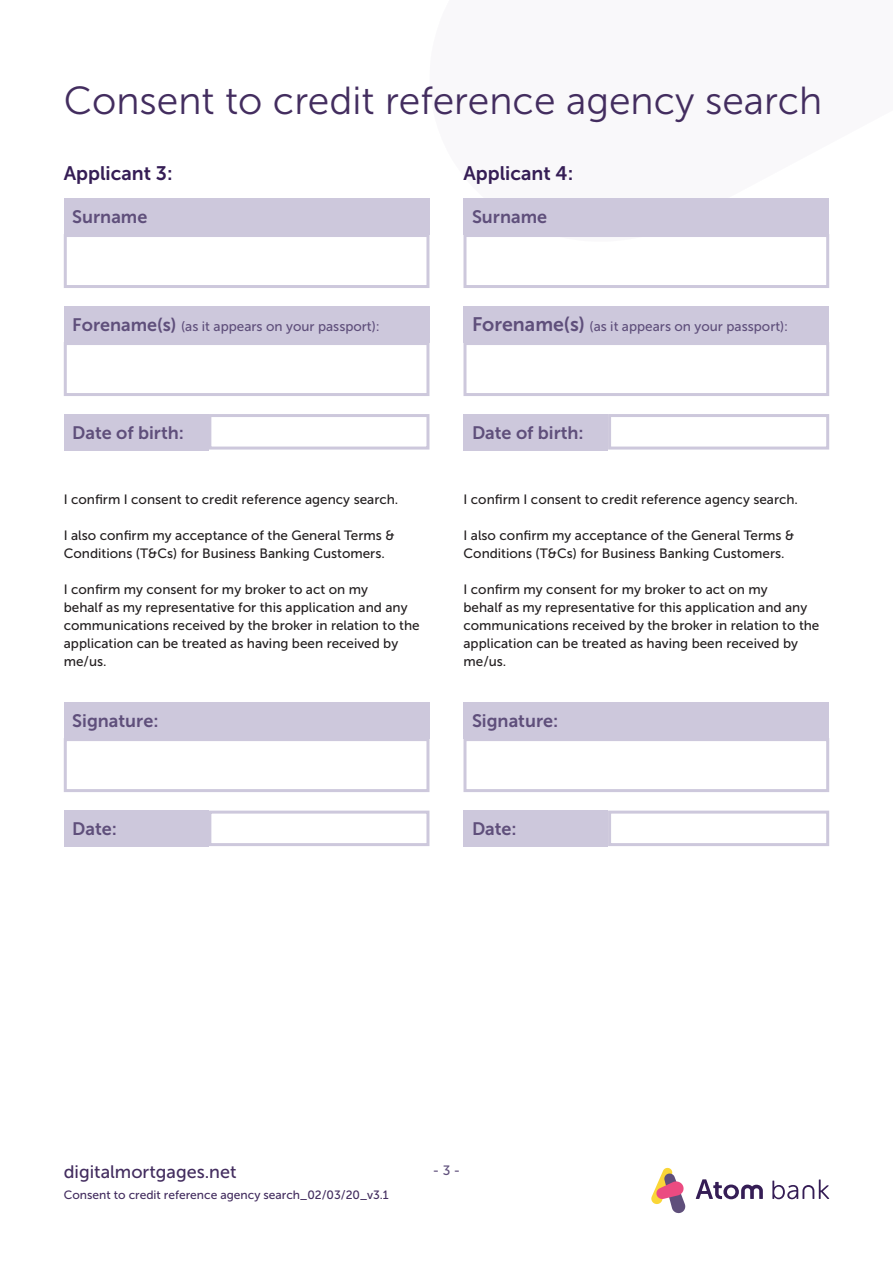
<style>
.page{position:relative;width:893px;height:1263px;background:#fff}
.page>*{position:absolute;margin:0;border:0;box-sizing:border-box;transform-origin:0 0}
.t1{font:39px "Museo Sans 300";color:#432d5f}
.t2{font:19.5px "Museo Sans 700";color:#351d55}
.t3{font:18px "Museo Sans 700";color:#5f4f7b}
.t4{font:18px "Museo Sans 500";color:#432d5f}
.t5{font:13.5px/18px "Museo Sans 500";color:#231f20}
.t6{font:13.5px "Museo Sans 500";color:#5f4f7b}
.t7{font:12px "Museo Sans 500";color:#432d5f}
.s1{font-family:"Museo Sans 700";font-size:18px}
.s2{font-family:"Museo Sans 700";font-size:19.5px}
</style>
<div class="page">
<svg style="left:772px;top:1179px;width:57px;height:20px"></svg>
<svg style="left:696px;top:1179px;width:67px;height:20px"></svg>
<svg style="left:651px;top:1168px;width:34px;height:45px"></svg>
<div style="left:64px;top:198px;width:365px;height:36px;background:#cdc8dc"></div>
<div style="left:463px;top:198px;width:366px;height:36px;background:#cdc8dc"></div>
<div style="left:64px;top:306px;width:365px;height:36px;background:#cdc8dc"></div>
<div style="left:463px;top:306px;width:366px;height:36px;background:#cdc8dc"></div>
<div style="left:64px;top:414px;width:144px;height:36px;background:#cdc8dc"></div>
<div style="left:463px;top:414px;width:145px;height:36px;background:#cdc8dc"></div>
<div style="left:64px;top:810px;width:144px;height:36px;background:#cdc8dc"></div>
<div style="left:463px;top:810px;width:145px;height:36px;background:#cdc8dc"></div>
<div style="left:64px;top:702px;width:365px;height:36px;background:#cdc8dc"></div>
<div style="left:463px;top:702px;width:366px;height:36px;background:#cdc8dc"></div>
<div style="left:64px;top:234px;width:365px;height:54px;border:3px solid #cdc8dc"></div>
<div style="left:64px;top:342px;width:365px;height:54px;border:3px solid #cdc8dc"></div>
<div style="left:64px;top:738px;width:365px;height:54px;border:3px solid #cdc8dc"></div>
<div style="left:463px;top:738px;width:366px;height:54px;border:3px solid #cdc8dc"></div>
<div style="left:208px;top:414px;width:221px;height:36px;border:3px solid #cdc8dc"></div>
<div style="left:208px;top:810px;width:221px;height:36px;border:3px solid #cdc8dc"></div>
<div style="left:608px;top:810px;width:221px;height:36px;border:3px solid #cdc8dc"></div>
<div style="left:608px;top:414px;width:221px;height:36px;border:3px solid #cdc8dc"></div>
<div style="left:463px;top:342px;width:366px;height:54px;border:3px solid #cdc8dc"></div>
<div style="left:463px;top:234px;width:366px;height:54px;border:3px solid #cdc8dc"></div>
<p class="t1" style="left:64px;top:80px;width:760px">Consent to credit reference agency search</p>
<p class="t2" style="left:64px;top:162px;width:110px">Applicant 3:</p>
<p class="t2" style="left:463px;top:162px;width:111px">Applicant 4:</p>
<p class="t3" style="left:72px;top:207px;width:77px">Surname</p>
<p class="t3" style="left:472px;top:207px;width:77px">Surname</p>
<p class="t6" style="left:72px;top:319px;width:309px"><span class="s1">Forename(s)</span> (as it appears on your passport):</p>
<p class="t6" style="left:472px;top:319px;width:318px"><span class="s2">Forename(s)</span> (as it appears on your passport):</p>
<p class="t3" style="left:72px;top:423px;width:113px">Date of birth:</p>
<p class="t3" style="left:472px;top:423px;width:113px">Date of birth:</p>
<p class="t5" style="left:64px;top:490px;width:336px">I confirm I consent to credit reference agency search.</p>
<p class="t5" style="left:64px;top:526px;width:332px">I also confirm my acceptance of the General Terms &amp;<br>Conditions (T&amp;Cs) for Business Banking Customers.</p>
<p class="t5" style="left:64px;top:580px;width:357px">I confirm my consent for my broker to act on my<br>behalf as my representative for this application and any communications received by the broker in relation to the application can be treated as having been received by me/us.</p>
<p class="t5" style="left:463px;top:490px;width:336px">I confirm I consent to credit reference agency search.</p>
<p class="t5" style="left:463px;top:526px;width:332px">I also confirm my acceptance of the General Terms &amp;<br>Conditions (T&amp;Cs) for Business Banking Customers.</p>
<p class="t5" style="left:463px;top:580px;width:357px">I confirm my consent for my broker to act on my<br>behalf as my representative for this application and any communications received by the broker in relation to the application can be treated as having been received by me/us.</p>
<p class="t3" style="left:72px;top:711px;width:88px">Signature:</p>
<p class="t3" style="left:472px;top:711px;width:88px">Signature:</p>
<p class="t3" style="left:72px;top:819px;width:46px">Date:</p>
<p class="t3" style="left:472px;top:819px;width:46px">Date:</p>
<h3 class="t4" style="left:64px;top:1162px;width:174px">digitalmortgages.net</h3>
<p class="t7" style="left:64px;top:1188px;width:327px">Consent to credit reference agency search_02/03/20_v3.1</p>
<p class="t6" style="left:433px;top:1163px;width:29px">- 3 -</p>
</div>
